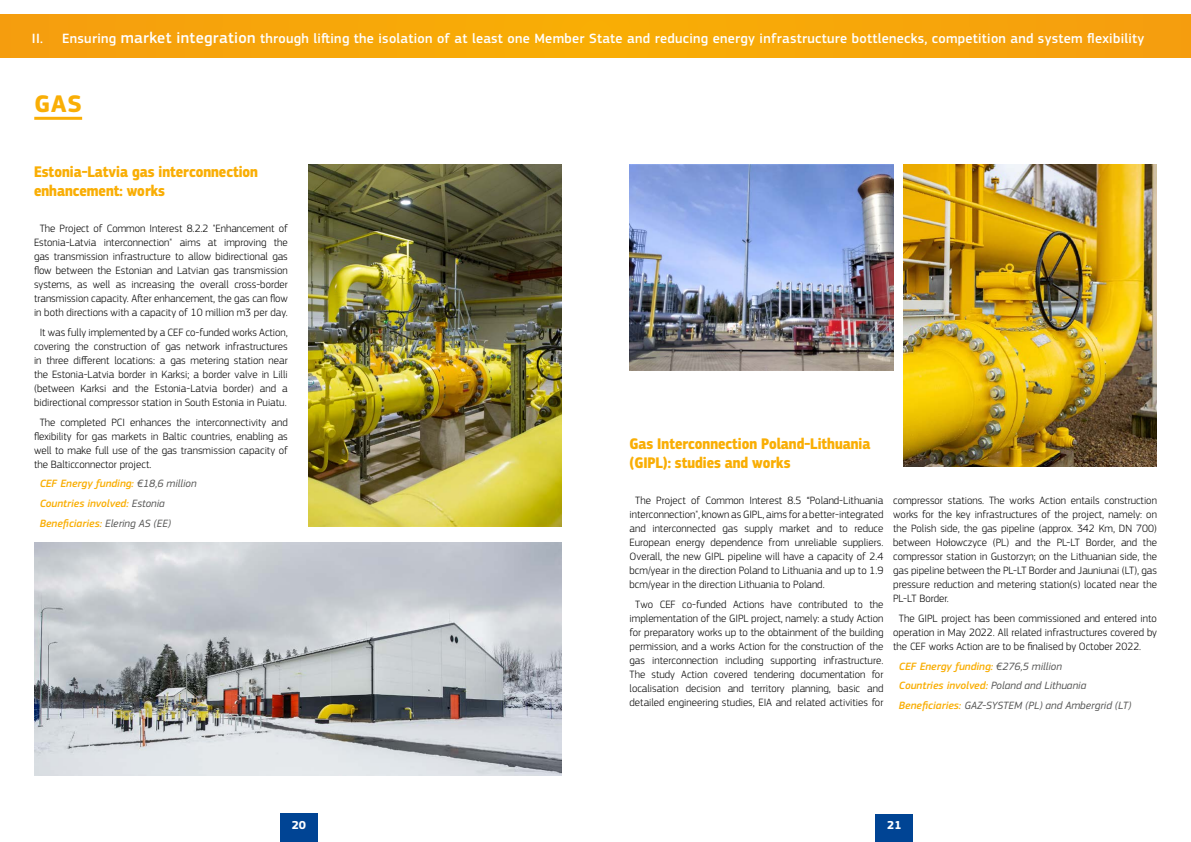
<style>
.page{position:relative;width:1191px;height:842px;background:#fff}
.page>*{position:absolute;margin:0;border:0;box-sizing:border-box;transform-origin:0 0}
.Titles-green{font:700 25px "EC Square Sans Pro";color:#f9ae05}
.t1{font:700 16px/19.2px "EC Square Sans Cond Pro";color:#f9ae05}
.t2{font:500 14px "EC Square Sans Pro";letter-spacing:.02em;color:#fff}
.t3{font:700 12px "EC Square Sans Pro";color:#fff}
.t4{font:300 11px/14px "EC Square Sans Pro";color:#000;text-align:justify}
.t5{font:italic 500 11px "EC Square Sans Pro";color:#f9ae05}
.t6{font:italic 11px "EC Square Sans Pro";color:#575756}
.s1{font-size:16px}
.s2{font-weight:400;color:#575756}
.s3{font-weight:500;color:#f9ae05}
</style>
<div class="page">
<hr style="left:34px;top:117px;width:48px;height:3px;background:#f9ae05">
<div style="left:0;top:15px;width:1191px;height:42px;background:#f7a60a"></div>
<img style="left:34px;top:543px;width:527px;height:232px">
<img style="left:308px;top:165px;width:253px;height:362px">
<img style="left:903px;top:165px;width:254px;height:301px">
<img style="left:629px;top:165px;width:264px;height:205px">
<div style="left:875px;top:814px;width:38px;height:28px;background:#004494"></div>
<div style="left:280px;top:814px;width:37px;height:28px;background:#004494"></div>
<p class="t2" style="left:32px;top:30px;width:1114px">II. Ensuring <span class="s1">market integration</span> through lifting the isolation of at least one Member State and reducing energy infrastructure bottlenecks, competition and system flexibility</p>
<p class="Titles-green" style="left:34px;top:89px;width:49px">GAS</p>
<p class="t1" style="left:34px;top:162px;width:225px">Estonia-Latvia gas interconnection enhancement: works</p>
<p class="t4" style="left:34px;top:222px;width:255px;text-align:center">The Project of Common Interest 8.2.2 "Enhancement of Estonia-Latvia interconnection" aims at improving the gas transmission infrastructure to allow bidirectional gas flow between the Estonian and Latvian gas transmission systems, as well as increasing the overall cross-border transmission capacity. After enhancement, the gas can flow in both directions with a capacity of 10 million m3 per day.</p>
<p class="t4" style="left:34px;top:325px;width:255px;text-align:center">It was fully implemented by a CEF co-funded works Action, covering the construction of gas network infrastructures in three different locations: a gas metering station near the Estonia-Latvia border in Karksi; a border valve in Lilli (between Karksi and the Estonia-Latvia border) and a bidirectional compressor station in South Estonia in Puiatu.</p>
<p class="t4" style="left:34px;top:415px;width:255px;text-indent:6px">The completed PCI enhances the interconnectivity and flexibility for gas markets in Baltic countries, enabling as well to make full use of the gas transmission capacity of the Balticconnector project.</p>
<p class="t5" style="left:40px;top:477px;width:158px">CEF Energy funding: <span class="s2">€18,6 million</span></p>
<p class="t5" style="left:40px;top:497px;width:127px">Countries involved: <span class="s2">Estonia</span></p>
<p class="t5" style="left:40px;top:517px;width:133px">Beneficiaries: <span class="s2">Elering AS (EE)</span></p>
<p class="t1" style="left:629px;top:434px;width:242px">Gas Interconnection Poland-Lithuania (GIPL): studies and works</p>
<p class="t4" style="left:629px;top:494px;width:255px;text-indent:6px">The Project of Common Interest 8.5 “Poland-Lithuania interconnection", known as GIPL, aims for a better-integrated and interconnected gas supply market and to reduce European energy dependence from unreliable suppliers.<br>Overall, the new GIPL pipeline will have a capacity of 2.4 bcm/year in the direction Poland to Lithuania and up to 1.9 bcm/year in the direction Lithuania to Poland.</p>
<p class="t4" style="left:629px;top:597px;width:255px;text-align:center">Two CEF co-funded Actions have contributed to the implementation of the GIPL project, namely: a study Action for preparatory works up to the obtainment of the building permission, and a works Action for the construction of the gas interconnection including supporting infrastructure.<br>The study Action covered tendering documentation for localisation decision and territory planning, basic and detailed engineering studies, EIA and related activities for</p>
<p class="t4" style="left:893px;top:494px;width:265px">compressor stations. The works Action entails construction works for the key infrastructures of the project, namely: on the Polish side, the gas pipeline (approx. 342 Km, DN 700) between Hołowczyce (PL) and the PL-LT Border, and the compressor station in Gustorzyn; on the Lithuanian side, the gas pipeline between the PL-LT Border and Jauniunai (LT), gas pressure reduction and metering station(s) located near the PL-LT Border.</p>
<p class="t4" style="left:893px;top:611px;width:265px;text-indent:6px">The GIPL project has been commissioned and entered into operation in May 2022. All related infrastructures covered by the CEF works Action are to be finalised by October 2022.</p>
<p class="t5" style="left:899px;top:660px;width:165px">CEF Energy funding: <span class="s2">€276,5 million</span></p>
<p class="t5" style="left:899px;top:679px;width:189px">Countries involved: <span class="s2">Poland and Lithuania</span></p>
<p class="t6" style="left:899px;top:699px;width:234px"><span class="s3">Beneficiaries:</span> GAZ-SYSTEM (PL) and Ambergrid (LT)</p>
<p class="t3" style="left:292px;top:817px;width:16px">20</p>
<p class="t3" style="left:887px;top:817px;width:16px">21</p>
</div>
